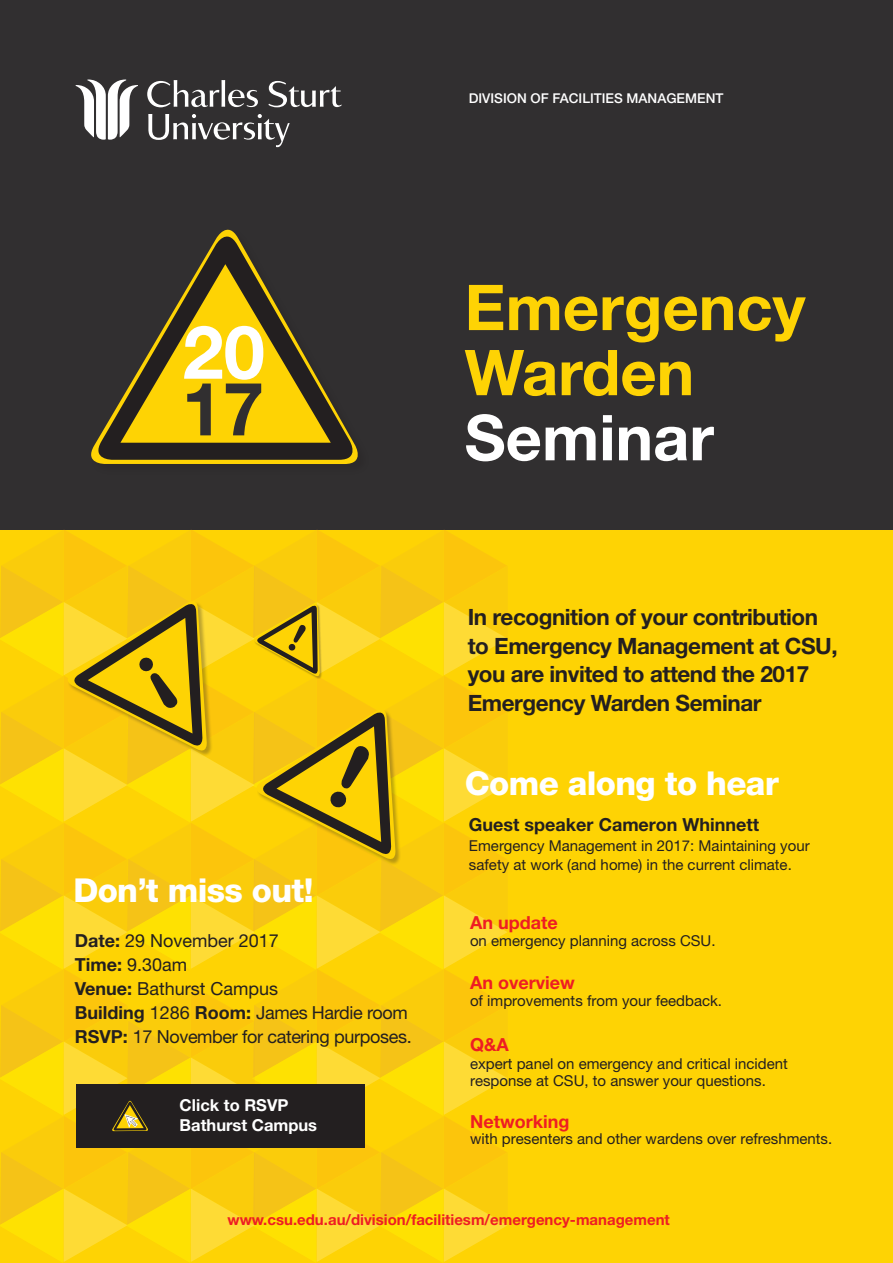
<style>
.page{position:relative;width:893px;height:1263px;background:#fed304}
.page>*{position:absolute;margin:0;border:0;box-sizing:border-box;transform-origin:0 0}
.t1{font:700 74.1px "Helvetica Neue LT Std";color:#fff}
.t2{font:700 74.1px "Helvetica Neue LT Std";color:#312f30}
.t3{font:700 63.3px/65.1px "Helvetica Neue LT Std";color:#fed304}
.t4{font:700 63.3px "Helvetica Neue LT Std";color:#fff}
.t5{font:800 33px "Helvetica Neue LT Std";letter-spacing:-.02em;color:#fff}
.t6{font:700 22.5px/28.5px "Helvetica Neue LT Std";letter-spacing:-.02em;color:#231f20}
.t7{font:18px/24px "Helvetica Neue LT Std";letter-spacing:-.02em;color:#231f20}
.t8{font:700 18px "Helvetica Neue LT Std";color:#ee1d23}
.t9{font:700 18px "Helvetica Neue LT Std";color:#231f20}
.t10{font:700 16.5px/19.8px "Helvetica Neue LT Std";color:#fff}
.t11{font:15px/18.9px "Helvetica Neue LT Std";color:#231f20}
.t12{font:700 15px "Helvetica Neue LT Std";color:#ee1d23}
.t13{font:500 13.5px "Helvetica Neue LT Std";color:#fff}
.s1{font-weight:700}
</style>
<div class="page">
<div style="left:0;top:0;width:893px;height:529px;background:#312f30"></div>
<svg style="left:147px;top:80px;width:111px;height:27px"></svg>
<svg style="left:148px;top:114px;width:142px;height:33px"></svg>
<svg style="left:268px;top:81px;width:74px;height:26px"></svg>
<svg style="left:76px;top:80px;width:62px;height:60px"></svg>
<svg style="left:93px;top:460px;width:263px;height:4px"></svg>
<svg style="left:91px;top:229px;width:267px;height:231px"></svg>
<svg style="left:0;top:529px;width:508px;height:733px"></svg>
<p class="t13" style="left:469px;top:90px;width:256px">DIVISION OF FACILITIES MANAGEMENT</p>
<h1 class="t1" style="left:183px;top:306px;width:84px">20</h1>
<h1 class="t2" style="left:182px;top:363px;width:84px">17</h1>
<h2 class="t3" style="left:465px;top:274px;width:342px">Emergency<br>Warden</h2>
<h2 class="t4" style="left:465px;top:399px;width:251px">Seminar</h2>
<h3 class="t5" style="left:73px;top:870px;width:242px">Don’t miss out!</h3>
<p class="t7" style="left:75px;top:929px;width:338px"><span class="s1">Date:</span> 29 November 2017<br><span class="s1">Time:</span> 9.30am<br><span class="s1">Venue:</span> Bathurst Campus<br><span class="s1">Building</span> 1286 <span class="s1">Room:</span> James Hardie room<br><span class="s1">RSVP:</span> 17 November for catering purposes.</p>
<p class="t10" style="left:180px;top:1095px;width:139px">Click to RSVP<br>Bathurst Campus</p>
<h3 class="t6" style="left:468px;top:602px;width:371px">In recognition of your contribution to Emergency Management at CSU, you are invited to attend the 2017<br>Emergency Warden Seminar</h3>
<h3 class="t5" style="left:465px;top:764px;width:315px">Come along to hear</h3>
<p class="t9" style="left:469px;top:813px;width:292px">Guest speaker Cameron Whinnett</p>
<p class="t11" style="left:469px;top:836px;width:342px">Emergency Management in 2017: Maintaining your safety at work (and home) in the current climate.</p>
<p class="t8" style="left:470px;top:911px;width:89px">An update</p>
<p class="t11" style="left:470px;top:931px;width:247px">on emergency planning across CSU.</p>
<p class="t8" style="left:470px;top:971px;width:106px">An overview</p>
<p class="t11" style="left:470px;top:991px;width:254px">of improvements from your feedback.</p>
<p class="t8" style="left:470px;top:1033px;width:40px">Q&amp;A</p>
<p class="t11" style="left:470px;top:1055px;width:319px;line-height:17.2px">expert panel on emergency and critical incident response at CSU, to answer your questions.</p>
<p class="t8" style="left:470px;top:1110px;width:101px">Networking</p>
<p class="t11" style="left:470px;top:1129px;width:364px">with presenters and other wardens over refreshments.</p>
<p class="t12" style="left:227px;top:1210px;width:444px">www.csu.edu.au/division/facilitiesm/emergency-management</p>
</div>
